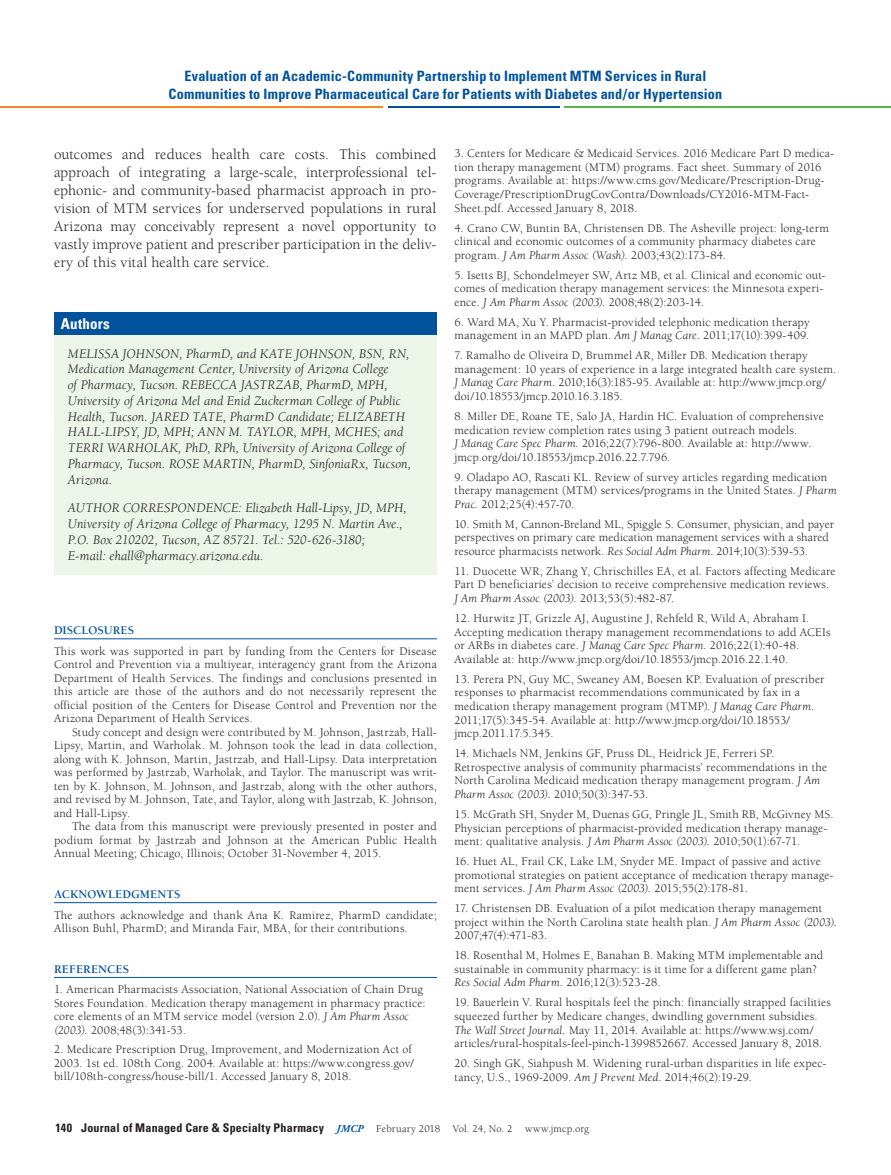
<style>
.page{position:relative;width:891px;height:1175px;background:#fff}
.page>*{position:absolute;margin:0;border:0;box-sizing:border-box;transform-origin:0 0}
.t1{font:15px/18px "Berkeley Pro";letter-spacing:.015em;color:#231f20;text-align:justify}
.t2{font:700 condensed 15px "Univers";letter-spacing:.02em;color:#fff}
.t3{font:700 condensed 14.25px/18px "Univers";letter-spacing:.015em;color:#00529c;text-align:center}
.t4{font:italic 13.5px/15.8px "Berkeley Pro";letter-spacing:.01em;color:#231f20}
.t5{font:12px/13.6px "Berkeley Pro";letter-spacing:.015em;color:#231f20}
.t6{font:700 condensed 12px "Univers";letter-spacing:.015em;color:#231f20}
.t7{font:700 12px "Berkeley Pro";letter-spacing:.005em;color:#00529c}
.s1{font-style:italic}
.s2{font-family:"Adobe Garamond Pro";font-style:italic;font-stretch:normal;font-size:10.5px;color:#00529c}
.s3{font-family:"Berkeley Pro";font-weight:400;font-stretch:normal;font-size:10.5px}
</style>
<div class="page">
<hr style="left:0;top:107px;width:383px;height:1px;background:#f58427">
<hr style="left:388px;top:107px;width:172px;height:1px;background:#00529c">
<hr style="left:565px;top:107px;width:326px;height:1px;background:#54b948">
<div style="left:54px;top:312px;width:383px;height:263px;background:#ecf5e8"></div>
<div style="left:54px;top:312px;width:383px;height:22px;background:#00529c"></div>
<hr style="left:54px;top:638px;width:383px;height:1px;background:#00529c">
<hr style="left:54px;top:902px;width:383px;height:1px;background:#00529c">
<hr style="left:54px;top:977px;width:383px;height:1px;background:#00529c">
<p class="t3" style="left:169px;top:67px;width:555px">Evaluation of an Academic-Community Partnership to Implement MTM Services in Rural<br>Communities to Improve Pharmaceutical Care for Patients with Diabetes and/or Hypertension</p>
<p class="t1" style="left:54px;top:145px;width:384px">outcomes and reduces health care costs. This combined approach of integrating a large-scale, interprofessional tel&shy;ephonic- and community-based pharmacist approach in pro&shy;vision of MTM services for underserved populations in rural Arizona may conceivably represent a novel opportunity to vastly improve patient and prescriber participation in the deliv&shy;ery of this vital health care service.</p>
<p class="t2" style="left:61px;top:315px;width:51px">Authors</p>
<p class="t4" style="left:68px;top:346px;width:345px">MELISSA JOHNSON, PharmD, and KATE JOHNSON, BSN, RN, Medication Management Center, University of Arizona College<br>of Pharmacy, Tucson. REBECCA JASTRZAB, PharmD, MPH, University of Arizona Mel and Enid Zuckerman College of Public Health, Tucson. JARED TATE, PharmD Candidate; ELIZABETH HALL-LIPSY, JD, MPH; ANN M. TAYLOR, MPH, MCHES; and TERRI WARHOLAK, PhD, RPh, University of Arizona College of Pharmacy, Tucson. ROSE MARTIN, PharmD, SinfoniaRx, Tucson, Arizona.</p>
<p class="t4" style="left:68px;top:500px;width:340px">AUTHOR CORRESPONDENCE: Elizabeth Hall-Lipsy, JD, MPH, University of Arizona College of Pharmacy, 1295 N. Martin Ave., P.O. Box 210202, Tucson, AZ 85721. Tel.: 520-626-3180;<br>E-mail: ehall@pharmacy.arizona.edu.</p>
<p class="t7" style="left:54px;top:623px;width:82px">DISCLOSURES</p>
<p class="t5" style="left:54px;top:644px;width:384px;text-align:justify">This work was supported in part by funding from the Centers for Disease Control and Prevention via a multiyear, interagency grant from the Arizona Department of Health Services. The findings and conclusions presented in this article are those of the authors and do not necessarily represent the official position of the Centers for Disease Control and Prevention nor the Arizona Department of Health Services.</p>
<p class="t5" style="left:54px;top:725px;width:384px;text-align:justify;text-indent:18px">Study concept and design were contributed by M. Johnson, Jastrzab, Hall-Lipsy, Martin, and Warholak. M. Johnson took the lead in data collection, along with K. Johnson, Martin, Jastrzab, and Hall-Lipsy. Data interpretation was performed by Jastrzab, Warholak, and Taylor. The manuscript was writ&shy;ten by K. Johnson, M. Johnson, and Jastrzab, along with the other authors, and revised by M. Johnson, Tate, and Taylor, along with Jastrzab, K. Johnson, and Hall-Lipsy.</p>
<p class="t5" style="left:54px;top:820px;width:384px;text-align:justify;text-indent:18px">The data from this manuscript were previously presented in poster and podium format by Jastrzab and Johnson at the American Public Health Annual Meeting; Chicago, Illinois; October 31-November 4, 2015.</p>
<p class="t7" style="left:54px;top:887px;width:128px">ACKNOWLEDGMENTS</p>
<p class="t5" style="left:54px;top:908px;width:384px">The authors acknowledge and thank Ana K. Ramirez, PharmD candidate;<br>Allison Buhl, PharmD; and Miranda Fair, MBA, for their contributions.</p>
<p class="t7" style="left:54px;top:962px;width:77px">REFERENCES</p>
<p class="t5" style="left:54px;top:983px;width:373px">1. American Pharmacists Association, National Association of Chain Drug Stores Foundation. Medication therapy management in pharmacy practice: core elements of an MTM service model (version 2.0). <span class="s1">J Am Pharm Assoc (2003).</span> 2008;48(3):341-53.</p>
<p class="t5" style="left:54px;top:1043px;width:361px">2. Medicare Prescription Drug, Improvement, and Modernization Act of<br>2003. 1st ed. 108th Cong. 2004. Available at: https://www.congress.gov/ bill/108th-congress/house-bill/1. Accessed January 8, 2018.</p>
<p class="t5" style="left:455px;top:146px;width:381px">3. Centers for Medicare &amp; Medicaid Services. 2016 Medicare Part D medica&shy;tion therapy management (MTM) programs. Fact sheet. Summary of 2016 programs. Available at: https://www.cms.gov/Medicare/Prescription-Drug-Coverage/PrescriptionDrugCovContra/Downloads/CY2016-MTM-Fact-Sheet.pdf. Accessed January 8, 2018.</p>
<p class="t5" style="left:455px;top:221px;width:376px">4. Crano CW, Buntin BA, Christensen DB. The Asheville project: long-term clinical and economic outcomes of a community pharmacy diabetes care program. <span class="s1">J Am Pharm Assoc (Wash)</span>. 2003;43(2):173-84.</p>
<p class="t5" style="left:455px;top:268px;width:373px">5. Isetts BJ, Schondelmeyer SW, Artz MB, et al. Clinical and economic out&shy;comes of medication therapy management services: the Minnesota experi&shy;ence. <span class="s1">J Am Pharm Assoc (2003).</span> 2008;48(2):203-14.</p>
<p class="t5" style="left:455px;top:315px;width:357px">6. Ward MA, Xu Y. Pharmacist-provided telephonic medication therapy management in an MAPD plan. <span class="s1">Am J Manag Care.</span> 2011;17(10):399-409.</p>
<p class="t5" style="left:455px;top:348px;width:383px">7. Ramalho de Oliveira D, Brummel AR, Miller DB. Medication therapy management: 10 years of experience in a large integrated health care system.<br><span class="s1">J Manag Care Pharm.</span> 2010;16(3):185-95. Available at: http://www.jmcp.org/ doi/10.18553/jmcp.2010.16.3.185.</p>
<p class="t5" style="left:455px;top:409px;width:371px">8. Miller DE, Roane TE, Salo JA, Hardin HC. Evaluation of comprehensive medication review completion rates using 3 patient outreach models.<br><span class="s1">J Manag Care Spec Pharm.</span> 2016;22(7):796-800. Available at: http://www. jmcp.org/doi/10.18553/jmcp.2016.22.7.796.</p>
<p class="t5" style="left:455px;top:470px;width:384px">9. Oladapo AO, Rascati KL. Review of survey articles regarding medication therapy management (MTM) services/programs in the United States. <span class="s1">J Pharm<br>Prac.</span> 2012;25(4):457-70.</p>
<p class="t5" style="left:455px;top:517px;width:381px">10. Smith M, Cannon-Breland ML, Spiggle S. Consumer, physician, and payer perspectives on primary care medication management services with a shared resource pharmacists network. <span class="s1">Res Social Adm Pharm.</span> 2014;10(3):539-53.</p>
<p class="t5" style="left:455px;top:564px;width:383px">11. Duocette WR, Zhang Y, Chrischilles EA, et al. Factors affecting Medicare<br>Part D beneficiaries’ decision to receive comprehensive medication reviews.<br><span class="s1">J Am Pharm Assoc (2003).</span> 2013;53(5):482-87.</p>
<p class="t5" style="left:455px;top:611px;width:378px">12. Hurwitz JT, Grizzle AJ, Augustine J, Rehfeld R, Wild A, Abraham I.<br>Accepting medication therapy management recommendations to add ACEIs or ARBs in diabetes care. <span class="s1">J Manag Care Spec Pharm.</span> 2016;22(1):40-48.<br>Available at: http://www.jmcp.org/doi/10.18553/jmcp.2016.22.1.40.</p>
<p class="t5" style="left:455px;top:672px;width:371px">13. Perera PN, Guy MC, Sweaney AM, Boesen KP. Evaluation of prescriber responses to pharmacist recommendations communicated by fax in a medication therapy management program (MTMP). <span class="s1">J Manag Care Pharm.<br></span>2011;17(5):345-54. Available at: http://www.jmcp.org/doi/10.18553/ jmcp.2011.17.5.345.</p>
<p class="t5" style="left:455px;top:746px;width:374px">14. Michaels NM, Jenkins GF, Pruss DL, Heidrick JE, Ferreri SP.<br>Retrospective analysis of community pharmacists’ recommendations in the North Carolina Medicaid medication therapy management program. <span class="s1">J Am Pharm Assoc (2003).</span> 2010;50(3):347-53.</p>
<p class="t5" style="left:455px;top:807px;width:380px">15. McGrath SH, Snyder M, Duenas GG, Pringle JL, Smith RB, McGivney MS.<br>Physician perceptions of pharmacist-provided medication therapy manage&shy;ment: qualitative analysis. <span class="s1">J Am Pharm Assoc (2003).</span> 2010;50(1):67-71.</p>
<p class="t5" style="left:455px;top:854px;width:380px">16. Huet AL, Frail CK, Lake LM, Snyder ME. Impact of passive and active promotional strategies on patient acceptance of medication therapy manage&shy;ment services. <span class="s1">J Am Pharm Assoc (2003).</span> 2015;55(2):178-81.</p>
<p class="t5" style="left:455px;top:901px;width:384px">17. Christensen DB. Evaluation of a pilot medication therapy management project within the North Carolina state health plan. <span class="s1">J Am Pharm Assoc (2003).<br></span>2007;47(4):471-83.</p>
<p class="t5" style="left:455px;top:948px;width:370px">18. Rosenthal M, Holmes E, Banahan B. Making MTM implementable and sustainable in community pharmacy: is it time for a different game plan?<br><span class="s1">Res Social Adm Pharm</span>. 2016;12(3):523-28.</p>
<p class="t5" style="left:455px;top:995px;width:378px">19. Bauerlein V. Rural hospitals feel the pinch: financially strapped facilities squeezed further by Medicare changes, dwindling government subsidies.<br><span class="s1">The Wall Street Journal.</span> May 11, 2014. Available at: https://www.wsj.com/ articles/rural-hospitals-feel-pinch-1399852667. Accessed January 8, 2018.</p>
<p class="t5" style="left:455px;top:1056px;width:374px">20. Singh GK, Siahpush M. Widening rural-urban disparities in life expec&shy;tancy, U.S., 1969-2009. <span class="s1">Am J Prevent Med</span>. 2014;46(2):19-29.</p>
<p class="t6" style="left:56px;top:1120px;width:535px">140 Journal of Managed Care &amp; Specialty Pharmacy <span class="s2">JMCP</span> <span class="s3">February 2018 Vol. 24, No. 2 www.jmcp.org</span></p>
</div>
